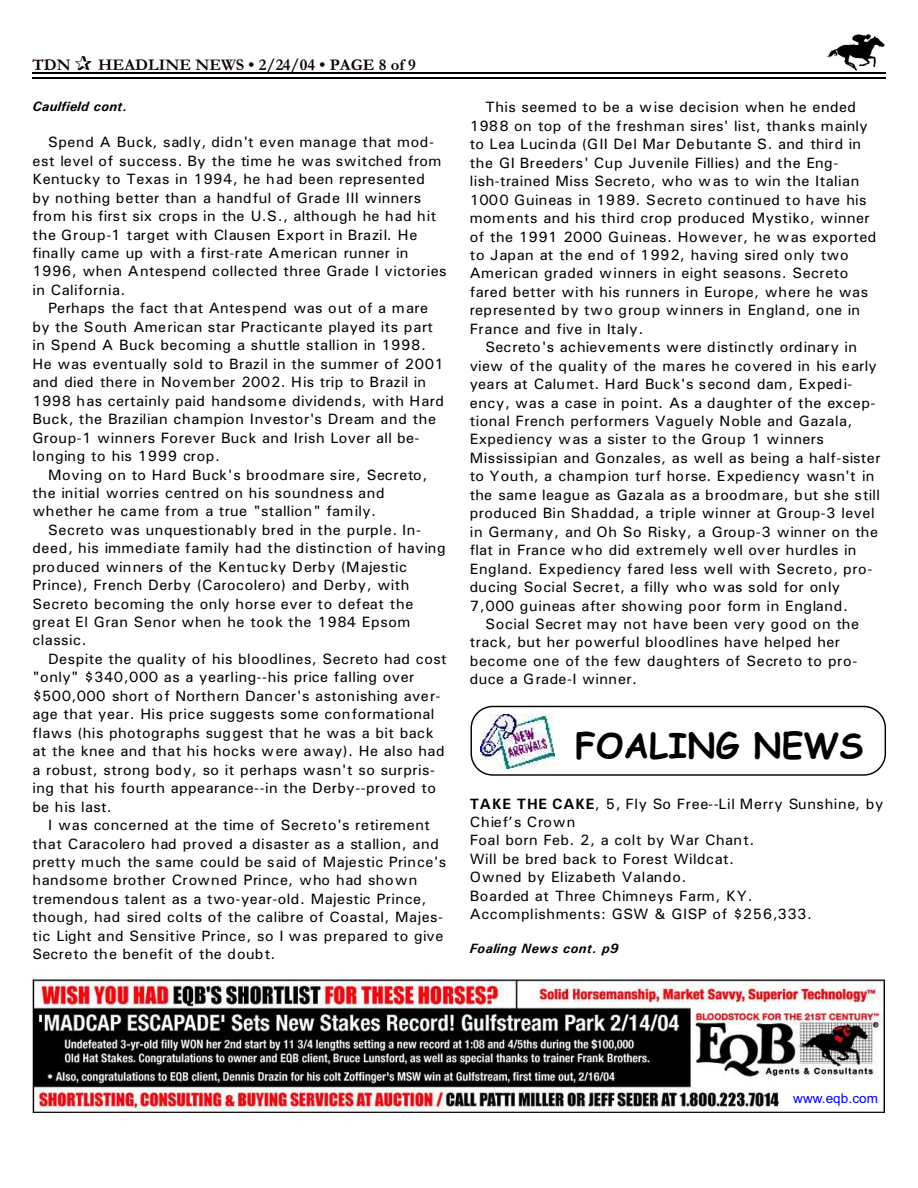
<style>
.page{position:relative;width:918px;height:1188px;background:#fff}
.page>*{position:absolute;margin:0;border:0;box-sizing:border-box;transform-origin:0 0}
.t1{font:700 34.5px "Comic Sans MS";letter-spacing:.005em;color:#000}
.t2{font:700 16.5px "Garamond";letter-spacing:.005em;color:#0f0000}
.t3{font:15px/18.5px "Univers";letter-spacing:.03em;color:#000}
.t4{font:italic 700 13.5px "Univers";letter-spacing:.025em;color:#000}
.t5{font:13.5px "Arial";letter-spacing:.005em;color:#00f}
.s1{color:#001400}
.s2{font-weight:700}
</style>
<div class="page">
<img style="left:826px;top:34px;width:59px;height:36px">
<hr style="left:32px;top:72px;width:853px;height:1px;background:#000">
<hr style="left:32px;top:77px;width:853px;height:2px;background:#000">
<img style="left:32px;top:979px;width:852px;height:134px">
<img style="left:481px;top:715px;width:73px;height:54px">
<div style="left:471px;top:706px;width:415px;height:70px;border:1px solid #000;border-radius:22px"></div>
<p class="t2" style="left:32px;top:59px;width:40px">TDN</p>
<p class="t2" style="left:98px;top:59px;width:319px">HEADLINE NEWS • 2/24/04 • PAGE 8 of <span class="s1">9</span></p>
<p class="t4" style="left:32px;top:101px;width:96px">Caulfield cont.</p>
<p class="t3" style="left:32px;top:134px;width:416px;text-indent:16px">Spend A Buck, sadly, didn't even manage that mod&shy;est level of success. By the time he was switched from Kentucky to Texas in 1994, he had been represented<br>by nothing better than a handful of Grade III winners from his first six crops in the U.S., although he had hit the Group-1 target with Clausen Export in Brazil. He finally came up with a first-rate American runner in 1996, when Antespend collected three Grade I victories in California.</p>
<p class="t3" style="left:32px;top:300px;width:413px;text-indent:16px">Perhaps the fact that Antespend was out of a mare by the South American star Practicante played its part in Spend A Buck becoming a shuttle stallion in 1998.<br>He was eventually sold to Brazil in the summer of 2001 and died there in November 2002. His trip to Brazil in 1998 has certainly paid handsome dividends, with Hard Buck, the Brazilian champion Investor's Dream and the Group-1 winners Forever Buck and Irish Lover all be&shy;longing to his 1999 crop.</p>
<p class="t3" style="left:32px;top:466px;width:397px;text-indent:16px">Moving on to Hard Buck's broodmare sire, Secreto, the initial worries centred on his soundness and whether he came from a true "stallion" family.</p>
<p class="t3" style="left:32px;top:522px;width:415px;text-indent:16px">Secreto was unquestionably bred in the purple. In&shy;deed, his immediate family had the distinction of having produced winners of the Kentucky Derby (Majestic Prince), French Derby (Carocolero) and Derby, with Secreto becoming the only horse ever to defeat the great El Gran Senor when he took the 1984 Epsom classic.</p>
<p class="t3" style="left:32px;top:651px;width:416px;text-indent:16px">Despite the quality of his bloodlines, Secreto had cost "only" $340,000 as a yearling--his price falling over $500,000 short of Northern Dancer's astonishing aver&shy;age that year. His price suggests some conformational flaws (his photographs suggest that he was a bit back at the knee and that his hocks were away). He also had a robust, strong body, so it perhaps wasn't so surpris&shy;ing that his fourth appearance--in the Derby--proved to be his last.</p>
<p class="t3" style="left:32px;top:817px;width:416px;text-indent:16px">I was concerned at the time of Secreto's retirement that Caracolero had proved a disaster as a stallion, and pretty much the same could be said of Majestic Prince's handsome brother Crowned Prince, who had shown tremendous talent as a two-year-old. Majestic Prince, though, had sired colts of the calibre of Coastal, Majes&shy;tic Light and Sensitive Prince, so I was prepared to give Secreto the benefit of the doubt.</p>
<p class="t3" style="left:470px;top:99px;width:408px;text-indent:16px">This seemed to be a wise decision when he ended 1988 on top of the freshman sires' list, thanks mainly to Lea Lucinda (GII Del Mar Debutante S. and third in the GI Breeders' Cup Juvenile Fillies) and the Eng&shy;lish-trained Miss Secreto, who was to win the Italian 1000 Guineas in 1989. Secreto continued to have his moments and his third crop produced Mystiko, winner of the 1991 2000 Guineas. However, he was exported to Japan at the end of 1992, having sired only two American graded winners in eight seasons. Secreto fared better with his runners in Europe, where he was represented by two group winners in England, one in France and five in Italy.</p>
<p class="t3" style="left:470px;top:339px;width:412px;text-indent:16px">Secreto's achievements were distinctly ordinary in view of the quality of the mares he covered in his early years at Calumet. Hard Buck's second dam, Expedi&shy;ency, was a case in point. As a daughter of the excep&shy;tional French performers Vaguely Noble and Gazala, Expediency was a sister to the Group 1 winners Mississipian and Gonzales, as well as being a half-sister to Youth, a champion turf horse. Expediency wasn't in the same league as Gazala as a broodmare, but she still produced Bin Shaddad, a triple winner at Group-3 level in Germany, and Oh So Risky, a Group-3 winner on the flat in France who did extremely well over hurdles in England. Expediency fared less well with Secreto, pro&shy;ducing Social Secret, a filly who was sold for only 7,000 guineas after showing poor form in England.</p>
<p class="t3" style="left:470px;top:616px;width:391px;text-indent:16px">Social Secret may not have been very good on the track, but her powerful bloodlines have helped her become one of the few daughters of Secreto to pro&shy;duce a Grade-I winner.</p>
<h1 class="t1" style="left:575px;top:730px;width:290px">FOALING NEWS</h1>
<p class="t3" style="left:470px;top:796px;width:415px"><span class="s2">TAKE THE CAKE</span>, 5, Fly So Free--Lil Merry Sunshine, by Chief’s Crown<br>Foal born Feb. 2, a colt by War Chant.<br>Will be bred back to Forest Wildcat.<br>Owned by Elizabeth Valando.<br>Boarded at Three Chimneys Farm, KY.<br>Accomplishments: GSW &amp; GISP of $256,333.</p>
<p class="t4" style="left:470px;top:944px;width:150px">Foaling News cont. p9</p>
<p class="t5" style="left:793px;top:1093px;width:86px">www.eqb.com</p>
</div>
